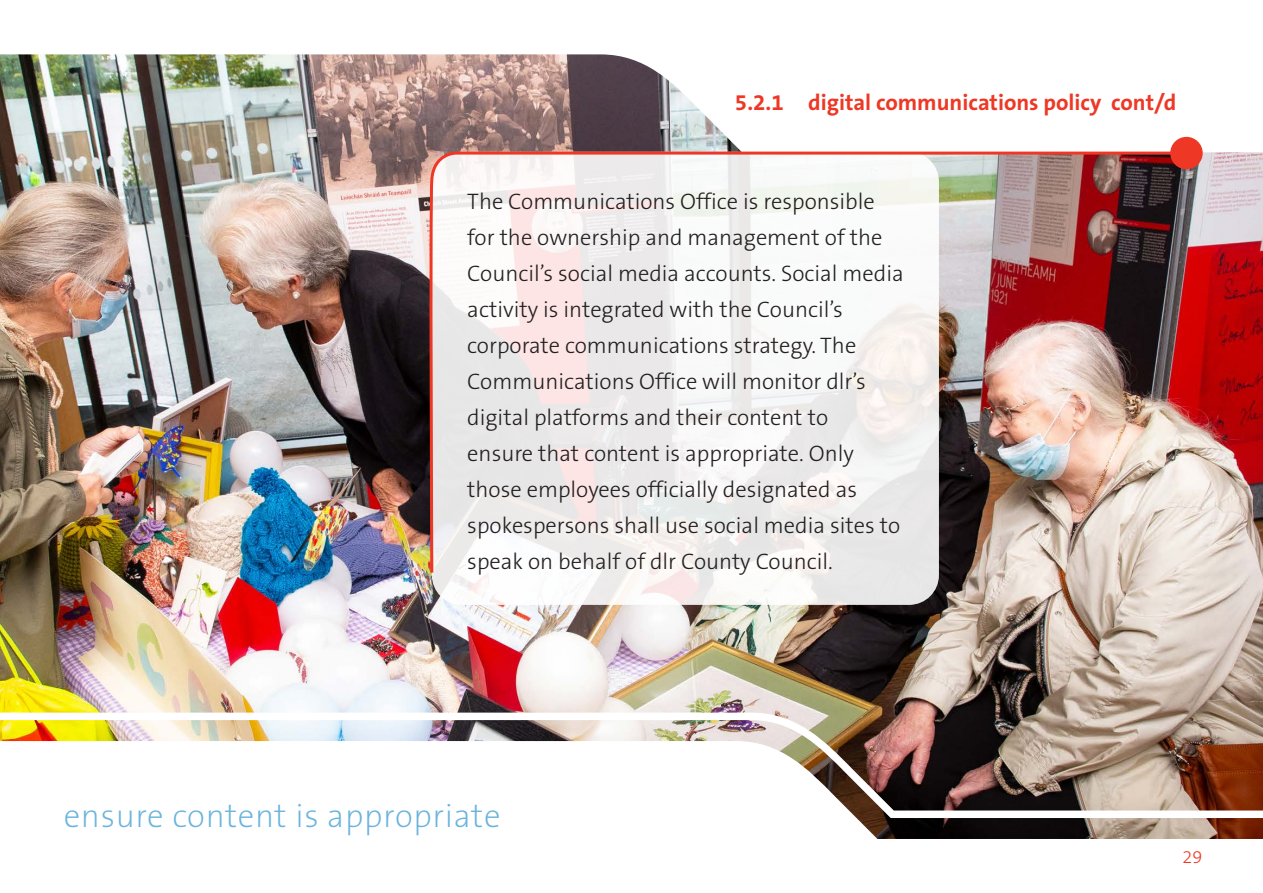
<style>
.page{position:relative;width:1263px;height:893px;background:#fff}
.page>*{position:absolute;margin:0;border:0;box-sizing:border-box;transform-origin:0 0}
.t1{font:200 33px "The Sans B2";letter-spacing:.02em;color:#6cb4dc}
.t2{font:300 22.5px/36px "The Sans B3";color:#231f20}
.t3{font:700 22.5px "The Sans B7";color:#ee3825}
.t4{font:300 18px "The Sans B3";color:#ee3825}
</style>
<div class="page">
<img style="left:0;top:152px;width:1263px;height:561px">
<img style="left:0;top:54px;width:1203px;height:98px">
<svg style="left:856px;top:818px;width:407px;height:21px;background:#554239"></svg>
<img style="left:0;top:713px;width:1263px;height:105px">
<svg style="left:432px;top:152px;width:507px;height:453px"></svg>
<img style="left:429px;top:150px;width:757px;height:426px">
<div style="left:1170px;top:137px;width:33px;height:32px;background:#ee3825;border-radius:50%"></div>
<p class="t3" style="left:735px;top:91px;width:443px">5.2.1 digital communications policy cont/d</p>
<p class="t2" style="left:467px;top:185px;width:438px">The Communications Office is responsible for the ownership and management of the Council’s social media accounts. Social media activity is integrated with the Council’s corporate communications strategy. The Communications Office will monitor dlr’s digital platforms and their content to<br>ensure that content is appropriate. Only those employees officially designated as spokespersons shall use social media sites to speak on behalf of dlr County Council.</p>
<h1 class="t1" style="left:64px;top:799px;width:438px">ensure content is appropriate</h1>
<p class="t4" style="left:1182px;top:848px;width:21px">29</p>
</div>
